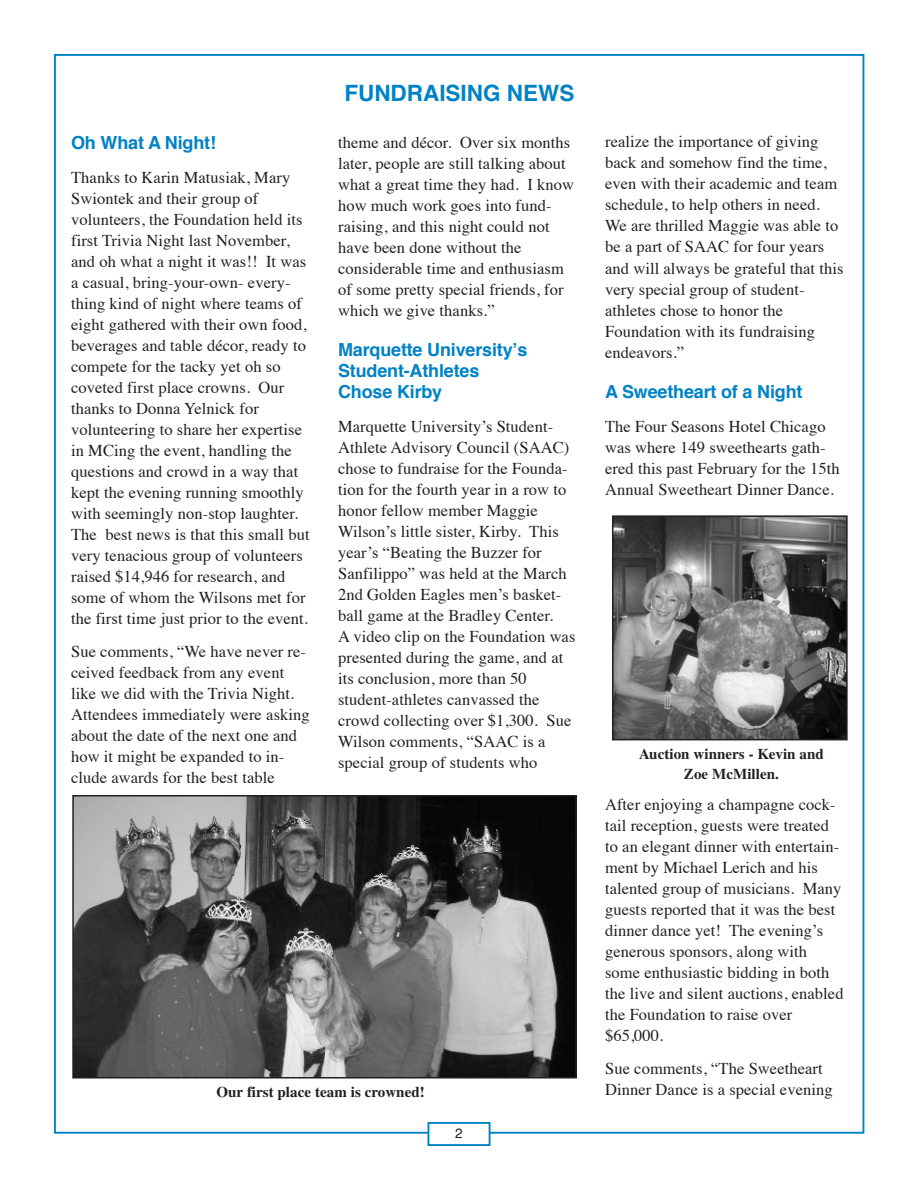
<style>
.page{position:relative;width:918px;height:1188px;background:#fff}
.page>*{position:absolute;margin:0;border:0;box-sizing:border-box;transform-origin:0 0}
.t1{font:700 22.5px "Helvetica";color:#0082c5}
.t2{font:700 18px/21px "Helvetica";letter-spacing:-.01em;color:#0082c5}
.t3{font:16.5px/21px "Times";letter-spacing:.005em;color:#231f20}
.t4{font:700 15px/19.5px "Times";letter-spacing:.005em;color:#231f20;text-align:center}
.t5{font:13.5px "Helvetica";color:#231f20}
</style>
<div class="page">
<div style="left:428px;top:1122px;width:62px;height:24px;border:2px solid #0082c5"></div>
<img style="left:75px;top:798px;width:499px;height:277px">
<div style="left:72px;top:795px;width:505px;height:283px;border:2px solid #231f20"></div>
<img style="left:615px;top:518px;width:230px;height:219px">
<div style="left:612px;top:515px;width:236px;height:225px;border:2px solid #231f20"></div>
<p class="t2" style="left:71px;top:133px;width:146px">Oh What A Night!</p>
<p class="t3" style="left:71px;top:168px;width:240px">Thanks to Karin Matusiak, Mary Swiontek and their group of volunteers, the Foundation held its first Trivia Night last November, and oh what a night it was!! It was a casual, bring-your-own- every&shy;thing kind of night where teams of eight gathered with their own food, beverages and table décor, ready to compete for the tacky yet oh so coveted first place crowns. Our thanks to Donna Yelnick for volunteering to share her expertise in MCing the event, handling the questions and crowd in a way that kept the evening running smoothly with seemingly non-stop laughter.<br>The best news is that this small but very tenacious group of volunteers raised $14,946 for research, and some of whom the Wilsons met for the first time just prior to the event.</p>
<p class="t3" style="left:71px;top:642px;width:240px">Sue comments, “We have never re&shy;ceived feedback from any event like we did with the Trivia Night.<br>Attendees immediately were asking about the date of the next one and how it might be expanded to in&shy;clude awards for the best table</p>
<h1 class="t1" style="left:344px;top:83px;width:231px">FUNDRAISING NEWS</h1>
<p class="t3" style="left:338px;top:133px;width:238px">theme and décor. Over six months later, people are still talking about what a great time they had. I know how much work goes into fund - raising, and this night could not have been done without the<br>con siderable time and enthusiasm of some pretty special friends, for which we give thanks.”</p>
<p class="t2" style="left:338px;top:341px;width:191px">Marquette University’s<br>Student-Athletes<br>Chose Kirby</p>
<p class="t3" style="left:338px;top:418px;width:239px">Marquette University’s Student-<br>Athlete Advisory Council (SAAC) chose to fundraise for the Founda&shy;tion for the fourth year in a row to honor fellow member Maggie<br>Wilson’s little sister, Kirby. This year’s “Beating the Buzzer for<br>Sanfilippo” was held at the March<br>2nd Golden Eagles men’s basket&shy;ball game at the Bradley Center.<br>A video clip on the Foundation was presented during the game, and at its con clusion, more than 50 student-athletes canvassed the crowd collecting over $1,300. Sue<br>Wilson comments, “SAAC is a special group of students who</p>
<p class="t4" style="left:216px;top:1084px;width:210px">Our first place team is crowned!</p>
<p class="t5" style="left:455px;top:1128px;width:9px">2</p>
<p class="t3" style="left:605px;top:133px;width:240px">realize the importance of giving back and somehow find the time, even with their academic and team schedule, to help others in need.<br>We are thrilled Maggie was able to be a part of SAAC for four years and will always be grateful that this very special group of student&shy;athletes chose to honor the<br>Foundation with its fundraising endeavors.”</p>
<p class="t2" style="left:605px;top:383px;width:199px">A Sweetheart of a Night</p>
<p class="t3" style="left:605px;top:418px;width:236px">The Four Seasons Hotel Chicago was where 149 sweethearts gath&shy;ered this past February for the 15th<br>Annual Sweetheart Dinner Dance.</p>
<p class="t4" style="left:639px;top:746px;width:186px">Auction winners - Kevin and<br>Zoe McMillen.</p>
<p class="t3" style="left:605px;top:796px;width:240px">After enjoying a champagne cock&shy;tail reception, guests were treated to an elegant dinner with entertain&shy;ment by Michael Lerich and his talented group of musicians. Many guests reported that it was the best dinner dance yet! The evening’s generous sponsors, along with some enthusiastic bidding in both the live and silent auctions, enabled the Foundation to raise over $65,000.</p>
<p class="t3" style="left:605px;top:1060px;width:229px">Sue comments, “The Sweetheart<br>Dinner Dance is a special evening</p>
</div>
